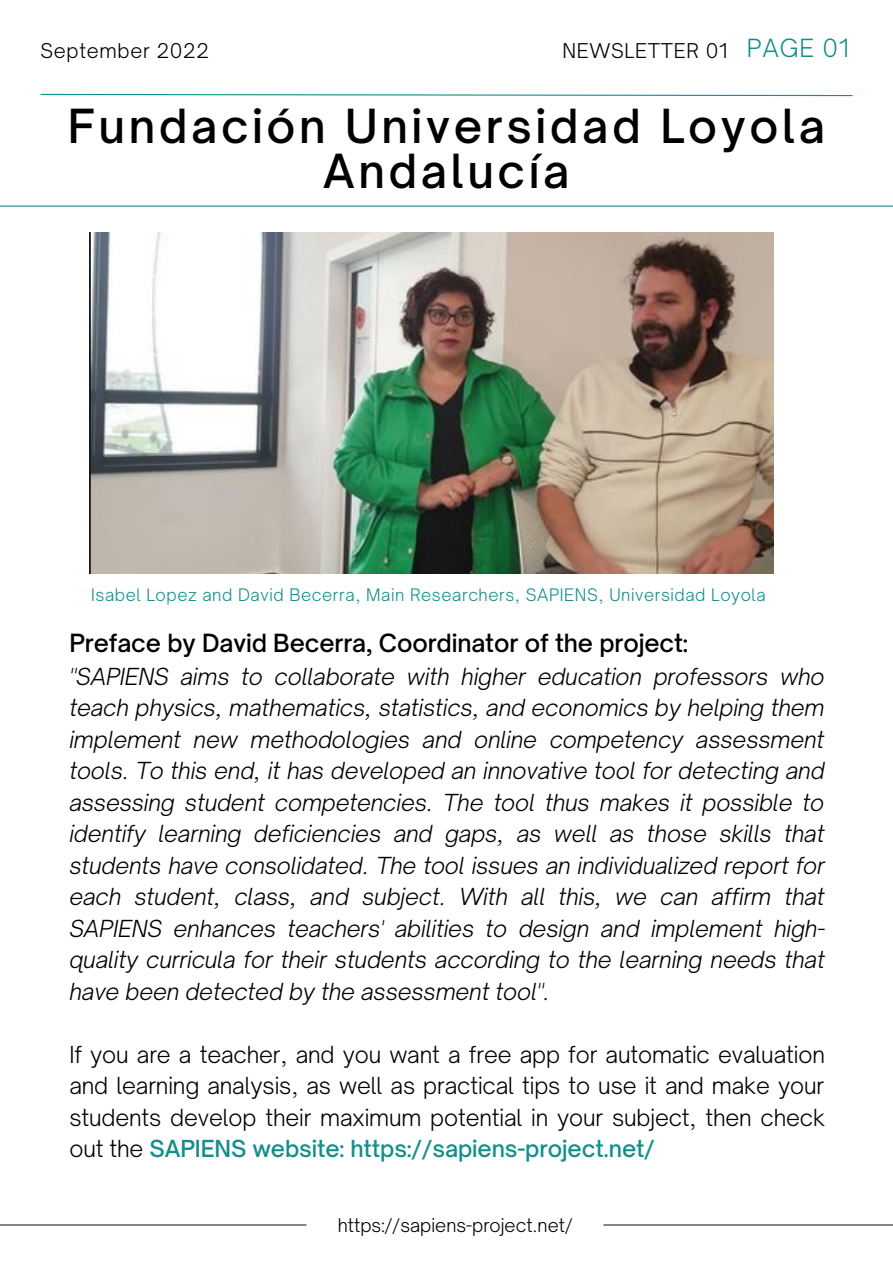
<style>
.page{position:relative;width:893px;height:1264px;background:#fff}
.page>*{position:absolute;margin:0;border:0;box-sizing:border-box;transform-origin:0 0}
.t1{font:500 45px/45px "Open Sauce One";letter-spacing:.08em;color:#000;text-align:center}
.t2{font:500 24px "Open Sauce One";letter-spacing:-.005em;color:#000}
.t3{font:300 24px "Open Sauce One";letter-spacing:.035em;color:#128f8b}
.t4{font:italic 300 22.5px/31.5px "Open Sauce One";letter-spacing:-.005em;color:#000;text-align:justify}
.t5{font:300 22.5px/31.5px "Open Sauce One";letter-spacing:-.005em;color:#000;text-align:justify}
.t6{font:300 19.5px "Open Sauce One";letter-spacing:.035em;color:#000}
.t7{font:300 18px "Open Sauce One";color:#000}
.t8{font:300 16.5px "Open Sauce One";letter-spacing:.035em;color:#128f8b}
.s1{font-weight:500;color:#128f8b}
</style>
<div class="page">
<img style="left:89px;top:232px;width:684px;height:341px">
<hr style="left:0;top:205px;width:892px;height:2px;background:#128f8b">
<svg style="left:40px;top:93px;width:813px;height:4px"></svg>
<hr style="left:0;top:1224px;width:306px;height:1px;background:#2e2632">
<hr style="left:603px;top:1224px;width:289px;height:1px;background:#2e2632">
<p class="t6" style="left:40px;top:38px;width:170px">September 2022</p>
<p class="t6" style="left:562px;top:38px;width:166px">NEWSLETTER 01</p>
<p class="t3" style="left:746px;top:33px;width:104px">PAGE 01</p>
<h1 class="t1" style="left:68px;top:103px;width:758px">Fundación Universidad Loyola<br>Andalucía</h1>
<p class="t8" style="left:91px;top:584px;width:676px">Isabel Lopez and David Becerra, Main Researchers, SAPIENS, Universidad Loyola</p>
<p class="t2" style="left:69px;top:628px;width:620px">Preface by David Becerra, Coordinator of the project:</p>
<p class="t4" style="left:69px;top:660px;width:757px">"SAPIENS aims to collaborate with higher education professors who teach physics, mathematics, statistics, and economics by helping them implement new methodologies and online competency assessment tools. To this end, it has developed an innovative tool for detecting and assessing student competencies. The tool thus makes it possible to identify learning deficiencies and gaps, as well as those skills that students have consolidated. The tool issues an individualized report for each student, class, and subject. With all this, we can affirm that SAPIENS enhances teachers' abilities to design and implement high&shy;quality curricula for their students according to the learning needs that have been detected by the assessment tool".</p>
<p class="t5" style="left:69px;top:1038px;width:757px">If you are a teacher, and you want a free app for automatic evaluation and learning analysis, as well as practical tips to use it and make your students develop their maximum potential in your subject, then check out the <span class="s1">SAPIENS website: https://sapiens-project.net/</span></p>
<p class="t7" style="left:338px;top:1213px;width:236px">https://sapiens-project.net/</p>
</div>
